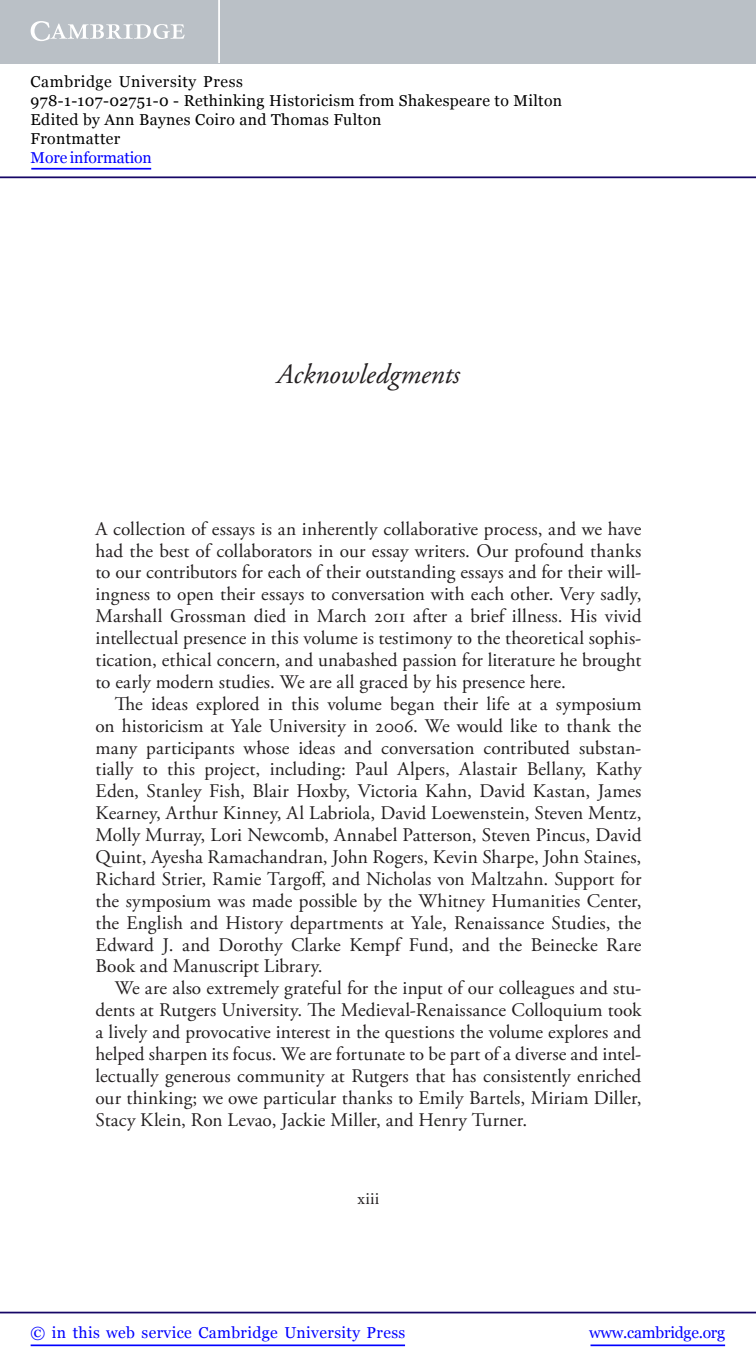
<style>
.page{position:relative;width:756px;height:1371px;background:#fff}
.page>*{position:absolute;margin:0;border:0;box-sizing:border-box;transform-origin:0 0}
.PET{font:italic 28px "Adobe Garamond Pro";color:#231f20}
.TextInd{font:19.25px/21.9px "Adobe Garamond Pro";letter-spacing:.005em;color:#231f20;text-align:justify}
.Text{font:19.25px/21.9px "Adobe Garamond Pro";color:#231f20;text-align:justify}
.t1{font:17.5px "Adobe Garamond Pro";color:#231f20}
.t2{font:15.75px/18.9px "Georgia";letter-spacing:.025em;color:#000}
.t3{font:15.75px "Georgia";letter-spacing:.025em;color:#00f}
.t4{font:15.75px "Georgia";letter-spacing:-.015em;color:#00f}
.t5{font:15.75px "Georgia";letter-spacing:-.01em;color:#00f}
</style>
<div class="page">
<hr style="left:591px;top:1344px;width:134px;height:1px;background:#00f">
<hr style="left:0;top:1311px;width:756px;height:2px;background:#150666">
<hr style="left:31px;top:1344px;width:374px;height:1px;background:#00f">
<div style="left:0;top:0;width:756px;height:63px;background:#bac0c6"></div>
<svg style="left:31px;top:21px;width:154px;height:20px"></svg>
<hr style="left:218px;top:0;width:2px;height:63px;background:#fff">
<hr style="left:0;top:176px;width:756px;height:2px;background:#150666">
<hr style="left:31px;top:168px;width:120px;height:1px;background:#00f">
<p class="t2" style="left:31px;top:72px;width:533px">Cambridge University Press<br>978-1-107-02751-0 - Rethinking Historicism from Shakespeare to Milton Edited by Ann Baynes Coiro and Thomas Fulton<br>Frontmatter</p>
<p class="t5" style="left:31px;top:148px;width:123px">More information</p>
<p class="PET" style="left:277px;top:357px;width:184px">Acknowledgments</p>
<p class="Text" style="left:95px;top:518px;width:548px">A collection of essays is an inherently collaborative process, and we have had the best of collaborators in our essay writers. Our profound thanks to our contributors for each of their outstanding essays and for their will&shy;ingness to open their essays to conversation with each other. Very sadly, Marshall Grossman died in March 2011 after a brief illness. His vivid intellectual presence in this volume is testimony to the theoretical sophis&shy;tication, ethical concern, and unabashed passion for literature he brought to early modern studies. We are all graced by his presence here.</p>
<p class="TextInd" style="left:95px;top:693px;width:548px;text-indent:19px">The ideas explored in this volume began their life at a symposium on historicism at Yale University in 2006. We would like to thank the many participants whose ideas and conversation contributed substan&shy;tially to this project, including: Paul Alpers, Alastair Bellany, Kathy Eden, Stanley Fish, Blair Hoxby, Victoria Kahn, David Kastan, James Kearney, Arthur Kinney, Al Labriola, David Loewenstein, Steven Mentz, Molly Murray, Lori Newcomb, Annabel Patterson, Steven Pincus, David Quint, Ayesha Ramachandran, John Rogers, Kevin Sharpe, John Staines, Richard Strier, Ramie Targoff, and Nicholas von Maltzahn. Support for the symposium was made possible by the Whitney Humanities Center, the English and History departments at Yale, Renaissance Studies, the Edward J. and Dorothy Clarke Kempf Fund, and the Beinecke Rare Book and Manuscript Library.</p>
<p class="TextInd" style="left:95px;top:977px;width:548px;text-indent:19px">We are also extremely grateful for the input of our colleagues and stu&shy;dents at Rutgers University. The Medieval-Renaissance Colloquium took a lively and provocative interest in the questions the volume explores and helped sharpen its focus. We are fortunate to be part of a diverse and intel&shy;lectually generous community at Rutgers that has consistently enriched our thinking; we owe particular thanks to Emily Bartels, Miriam Diller, Stacy Klein, Ron Levao, Jackie Miller, and Henry Turner.</p>
<p class="t1" style="left:357px;top:1188px;width:23px">xiii</p>
<p class="t3" style="left:31px;top:1323px;width:376px">© in this web service Cambridge University Press</p>
<p class="t4" style="left:589px;top:1323px;width:137px">www.cambridge.org</p>
</div>
